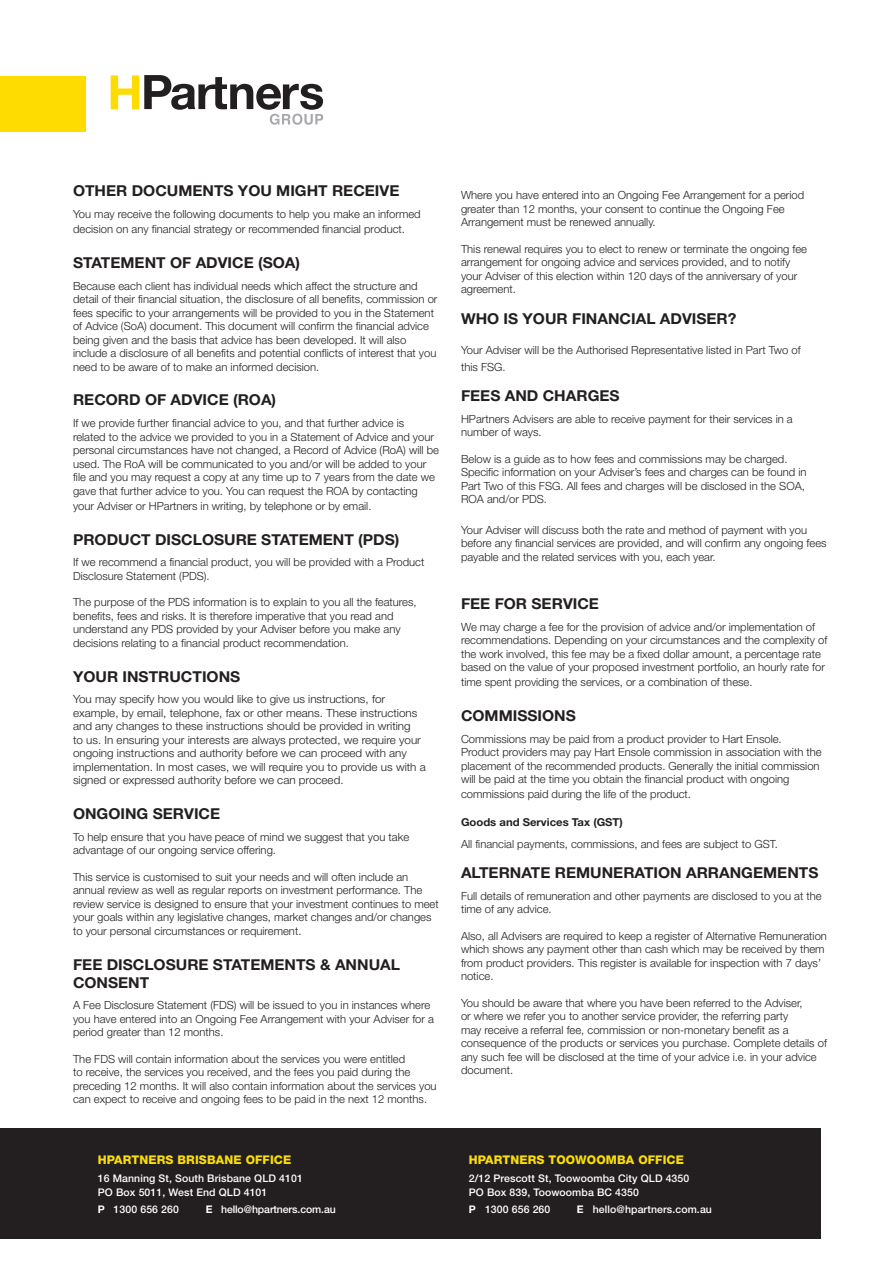
<style>
.page{position:relative;width:893px;height:1263px;background:#fff}
.page>*{position:absolute;margin:0;border:0;box-sizing:border-box;transform-origin:0 0}
.HEADING_1{font:700 15px/18px "Helvetica Neue";color:#231f20;scale:1.04 1}
.BODY_COPY{font:700 15px "Helvetica Neue";color:#231f20;scale:1.04 1}
.t1{font:800 12px "Helvetica Neue LT Std";letter-spacing:.01em;color:#fbdd07}
.BODY_COPY-2{font:300 11.25px/13.5px "Helvetica Neue";color:#231f20}
.BODY_COPY-3{font:300 11.25px/13.5px "Helvetica Neue";color:#231f20;scale:1.04 1}
.HEADING_1-2{font:300 11.25px/13.5px "Helvetica Neue";color:#231f20}
.BODY_COPY-4{font:700 10.95px "Helvetica Neue";color:#231f20;scale:1.04 1}
.t2{font:500 10.5px/13.5px "Helvetica Neue LT Std";letter-spacing:.01em;color:#fff}
.t3{font:500 10.5px "Helvetica Neue LT Std";letter-spacing:-.01em;color:#fff}
.s1{font-style:inherit}
.s2{font-family:"Helvetica Neue";font-weight:700}
.s3{font-size:10.95px}
.s4{font-weight:700}
</style>
<div class="page">
<div style="left:0;top:76px;width:85px;height:56px;background:#ffdc01"></div>
<svg style="left:111px;top:75px;width:212px;height:50px"></svg>
<div style="left:0;top:1128px;width:821px;height:110px;background:#231f20"></div>
<p class="HEADING_1" style="left:73px;top:182px;width:315px">OTHER DOCUMENTS YOU MIGHT RECEIVE</p>
<p class="BODY_COPY-2" style="left:73px;top:206px;width:349px;line-height:15px">You may receive the following documents to help you make an informed decision on any financial strategy or recommended financial product.</p>
<p class="HEADING_1" style="left:73px;top:253px;width:220px">STATEMENT OF ADVICE (S<span class="s1">O</span>A)</p>
<p class="BODY_COPY-2" style="left:73px;top:279px;width:366px">Because each client has individual needs which affect the structure and detail of their financial situation, the disclosure of all benefits, commission or fees specific to your arrangements will be provided to you in the Statement of Advice (SoA) document. This document will confirm the financial advice being given and the basis that advice has been developed. It will also include a disclosure of all benefits and potential conflicts of interest that you need to be aware of to make an informed decision.</p>
<p class="HEADING_1" style="left:73px;top:391px;width:197px">RECORD OF ADVICE (ROA)</p>
<p class="BODY_COPY-2" style="left:73px;top:416px;width:367px">If we provide further financial advice to you, and that further advice is related to the advice we provided to you in a Statement of Advice and your personal circumstances have not changed, a Record of Advice (RoA) will be used. The RoA will be communicated to you and/or will be added to your file and you may request a copy at any time up to 7 years from the date we gave that further advice to you. You can request the ROA by contacting</p>
<p class="BODY_COPY-2" style="left:73px;top:499px;width:300px">your Adviser or HPartners in writing, by telephone or by email.</p>
<p class="HEADING_1" style="left:73px;top:530px;width:315px">PRODUCT DISCLOSURE STATEMENT (PDS)</p>
<p class="BODY_COPY-2" style="left:73px;top:555px;width:353px">If we recommend a financial product, you will be provided with a Product<br>Disclosure Statement (PDS).</p>
<p class="BODY_COPY-2" style="left:73px;top:595px;width:345px">The purpose of the PDS information is to explain to you all the features, benefits, fees and risks. It is therefore imperative that you read and understand any PDS provided by your Adviser before you make any decisions relating to a financial product recommendation.</p>
<p class="HEADING_1" style="left:73px;top:667px;width:162px">YOUR INSTRUCTIONS</p>
<p class="BODY_COPY-3" style="left:73px;top:692px;width:341px">You may specify how you would like to give us instructions, for example, by email, telephone, fax or other means. These instructions and any changes to these instructions should be provided in writing<br>to us. In ensuring your interests are always protected, we require your ongoing instructions and authority before we can proceed with any implementation. In most cases, we will require you to provide us with a signed or expressed authority before we can proceed.</p>
<p class="HEADING_1" style="left:73px;top:804px;width:143px">ONGOING SERVICE</p>
<p class="BODY_COPY-2" style="left:73px;top:830px;width:338px">To help ensure that you have peace of mind we suggest that you take advantage of our ongoing service offering.</p>
<p class="BODY_COPY-2" style="left:73px;top:870px;width:367px">This service is customised to suit your needs and will often include an annual review as well as regular reports on investment performance. The review service is designed to ensure that your investment continues to meet your goals within any legislative changes, market changes and/or changes to your personal circumstances or requirement.</p>
<p class="HEADING_1" style="left:73px;top:955px;width:316px">FEE DISCLOSURE STATEMENTS &amp; ANNUAL<br>CONSENT</p>
<p class="BODY_COPY-2" style="left:73px;top:998px;width:362px">A Fee Disclosure Statement (FDS) will be issued to you in instances where you have entered into an Ongoing Fee Arrangement with your Adviser for a period greater than 12 months.</p>
<p class="BODY_COPY-2" style="left:73px;top:1051px;width:365px">The FDS will contain information about the services you were entitled<br>to receive, the services you received, and the fees you paid during the preceding 12 months. It will also contain information about the services you can expect to receive and ongoing fees to be paid in the next 12 months.</p>
<p class="t1" style="left:98px;top:1153px;width:195px">HPARTNERS BRISBANE OFFICE</p>
<p class="t2" style="left:98px;top:1171px;width:207px">16 Manning St, South Brisbane QLD 4101<br>PO Box 5011, West End QLD 4101</p>
<p class="t2" style="left:98px;top:1203px;width:83px"><span class="s2">P</span> 1300 656 260</p>
<p class="t3" style="left:206px;top:1203px;width:131px"><span class="s2">E</span> hello@hpartners.com.au</p>
<p class="BODY_COPY-2" style="left:461px;top:188px;width:345px">Where you have entered into an Ongoing Fee Arrangement for a period greater than 12 months, your consent to continue the Ongoing Fee<br>Arrangement must be renewed annually.</p>
<p class="BODY_COPY-2" style="left:461px;top:242px;width:347px">This renewal requires you to elect to renew or terminate the ongoing fee arrangement for ongoing advice and services provided, and to notify your Adviser of this election within 120 days of the anniversary of your agreement.</p>
<p class="BODY_COPY" style="left:461px;top:309px;width:266px">WHO IS YOUR FINANCIAL ADVISER?</p>
<p class="HEADING_1-2" style="left:461px;top:342px;width:341px;line-height:16.5px">Your Adviser will be the Authorised Representative listed in Part Two of this FSG.</p>
<p class="HEADING_1" style="left:461px;top:386px;width:154px">FEES AND CHARGES</p>
<p class="BODY_COPY-2" style="left:461px;top:412px;width:333px">HPartners <span class="s3">Advisers</span> are able to receive payment for their services in a number of ways.</p>
<p class="BODY_COPY-2" style="left:461px;top:452px;width:347px">Below is a guide as to how fees and commissions may be charged.<br>Specific information on your Adviser’s fees and charges can be found in Part Two of this FSG. All fees and charges will be disclosed in the SOA, ROA and/or PDS.</p>
<p class="HEADING_1-2" style="left:461px;top:522px;width:367px">Your Adviser will discuss both the rate and method of payment with you before any financial services are provided, and will confirm any ongoing fees payable and the related services with you, each year.</p>
<p class="HEADING_1" style="left:461px;top:594px;width:134px">FEE FOR SERVICE</p>
<p class="BODY_COPY-2" style="left:461px;top:620px;width:368px">We may charge a fee for the provision of advice and/or implementation of recommendations. Depending on your circumstances and the complexity of the work involved, this fee may be a fixed dollar amount, a percentage rate based on the value of your proposed investment portfolio, an hourly rate for</p>
<p class="BODY_COPY-2" style="left:461px;top:675px;width:293px">time spent providing the services, or a combination of these.</p>
<p class="HEADING_1" style="left:461px;top:706px;width:112px">COMMISSIONS</p>
<p class="BODY_COPY-2" style="left:461px;top:732px;width:362px">Commissions may be paid from a product provider to Hart Ensole.<br>Product providers may pay Hart Ensole commission in association with the placement of the recommended products. Generally the initial commission will be paid at the time you obtain the financial product with ongoing</p>
<p class="BODY_COPY-2" style="left:461px;top:787px;width:232px">commissions paid during the life of the product.</p>
<p class="BODY_COPY-4" style="left:461px;top:815px;width:157px">Goods and Services Tax (GST)</p>
<p class="BODY_COPY-2" style="left:461px;top:837px;width:318px">All financial payments, commissions, and fees are subject to GST.</p>
<p class="HEADING_1" style="left:461px;top:863px;width:345px">ALTERNATE REMUNERATION ARRANGEMENTS</p>
<p class="BODY_COPY-2" style="left:461px;top:889px;width:362px">Full details of remuneration and other payments are disclosed to you at the time of any advice.</p>
<p class="BODY_COPY-2" style="left:461px;top:929px;width:367px">Also, all Advisers are required to keep a register of Alternative Remuneration which shows any payment other than cash which may be received by them from product providers. This register is available for inspection with 7 days’ notice.</p>
<p class="BODY_COPY-2" style="left:461px;top:995px;width:367px">You should be aware that where you have been referred to the Adviser,<br>or where we refer you to another service provider, the referring party<br>may receive a referral fee, commission or non-monetary benefit as a consequence of the products or services you purchase. Complete details of any such fee will be disclosed at the time of your advice i.e. in your advice document.</p>
<p class="t1" style="left:469px;top:1153px;width:217px">HPARTNERS TOOWOOMBA OFFICE</p>
<p class="t2" style="left:469px;top:1171px;width:222px">2/12 Prescott St, Toowoomba City QLD 4350<br>PO Box 839, Toowoomba BC 4350</p>
<p class="t2" style="left:469px;top:1203px;width:83px"><span class="s4">P</span> 1300 656 260</p>
<p class="t2" style="left:577px;top:1203px;width:137px"><span class="s4">E</span> hello@hpartners.com.au</p>
</div>
